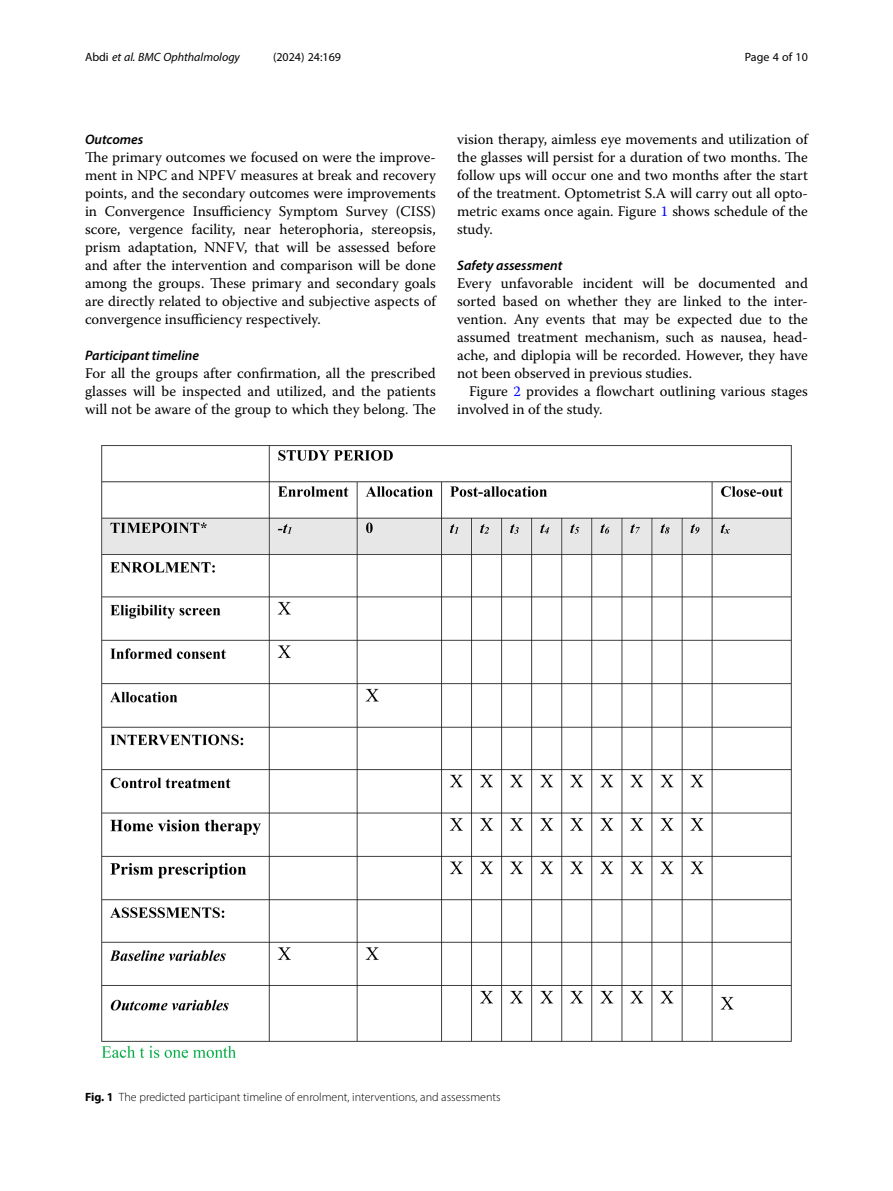
<style>
.page{position:relative;width:893px;height:1191px;background:#fff}
.page>*{position:absolute;margin:0;border:0;box-sizing:border-box;transform-origin:0 0}
.Body_Text{font:14.7px/18px "Warnock Pro";color:#000;text-align:justify}
.Body_Text_Indent{font:14.7px/18px "Warnock Pro";color:#000}
.Head_3{font:italic 600 13.8px "Myriad Pro";color:#000}
.Figure_Caption{font:300 12px "Myriad Pro";color:#000}
.t1{font:italic 12px "Myriad Pro";color:#000}
.t2{font:12px "Myriad Pro";color:#000}
.s1{font-style:normal}
.s2{color:#00f}
.s3{font-weight:700}
</style>
<div class="page">
<img style="left:101px;top:445px;width:691px;height:614px">
<p class="t1" style="left:85px;top:50px;width:156px"><span class="s1">Abdi</span> et al. BMC Ophthalmology</p>
<p class="t2" style="left:273px;top:50px;width:70px">(2024) 24:169</p>
<p class="t2" style="left:745px;top:50px;width:65px">Page 4 of 10</p>
<p class="Head_3" style="left:85px;top:131px;width:60px">Outcomes</p>
<p class="Body_Text" style="left:85px;top:148px;width:352px">The primary outcomes we focused on were the improve&shy;ment in NPC and NPFV measures at break and recovery points, and the secondary outcomes were improvements in Convergence Insufficiency Symptom Survey (CISS) score, vergence facility, near heterophoria, stereopsis, prism adaptation, NNFV, that will be assessed before and after the intervention and comparison will be done among the groups. These primary and secondary goals are directly related to objective and subjective aspects of convergence insufficiency respectively.</p>
<p class="Head_3" style="left:85px;top:347px;width:115px">Participant timeline</p>
<p class="Body_Text" style="left:85px;top:364px;width:352px">For all the groups after confirmation, all the prescribed glasses will be inspected and utilized, and the patients will not be aware of the group to which they belong. The</p>
<p class="Body_Text" style="left:457px;top:130px;width:352px">vision therapy, aimless eye movements and utilization of the glasses will persist for a duration of two months. The follow ups will occur one and two months after the start of the treatment. Optometrist S.A will carry out all opto&shy;metric exams once again. Figure <span class="s2">1</span> shows schedule of the study.</p>
<p class="Head_3" style="left:457px;top:257px;width:107px">Safety assessment</p>
<p class="Body_Text" style="left:457px;top:274px;width:352px">Every unfavorable incident will be documented and sorted based on whether they are linked to the inter&shy;vention. Any events that may be expected due to the assumed treatment mechanism, such as nausea, head&shy;ache, and diplopia will be recorded. However, they have not been observed in previous studies.</p>
<p class="Body_Text_Indent" style="left:457px;top:382px;width:352px;text-indent:12px">Figure <span class="s2">2</span> provides a flowchart outlining various stages involved in of the study.</p>
<p class="Figure_Caption" style="left:85px;top:1089px;width:417px"><span class="s3">Fig. 1</span> The predicted participant timeline of enrolment, interventions, and assessments</p>
</div>
